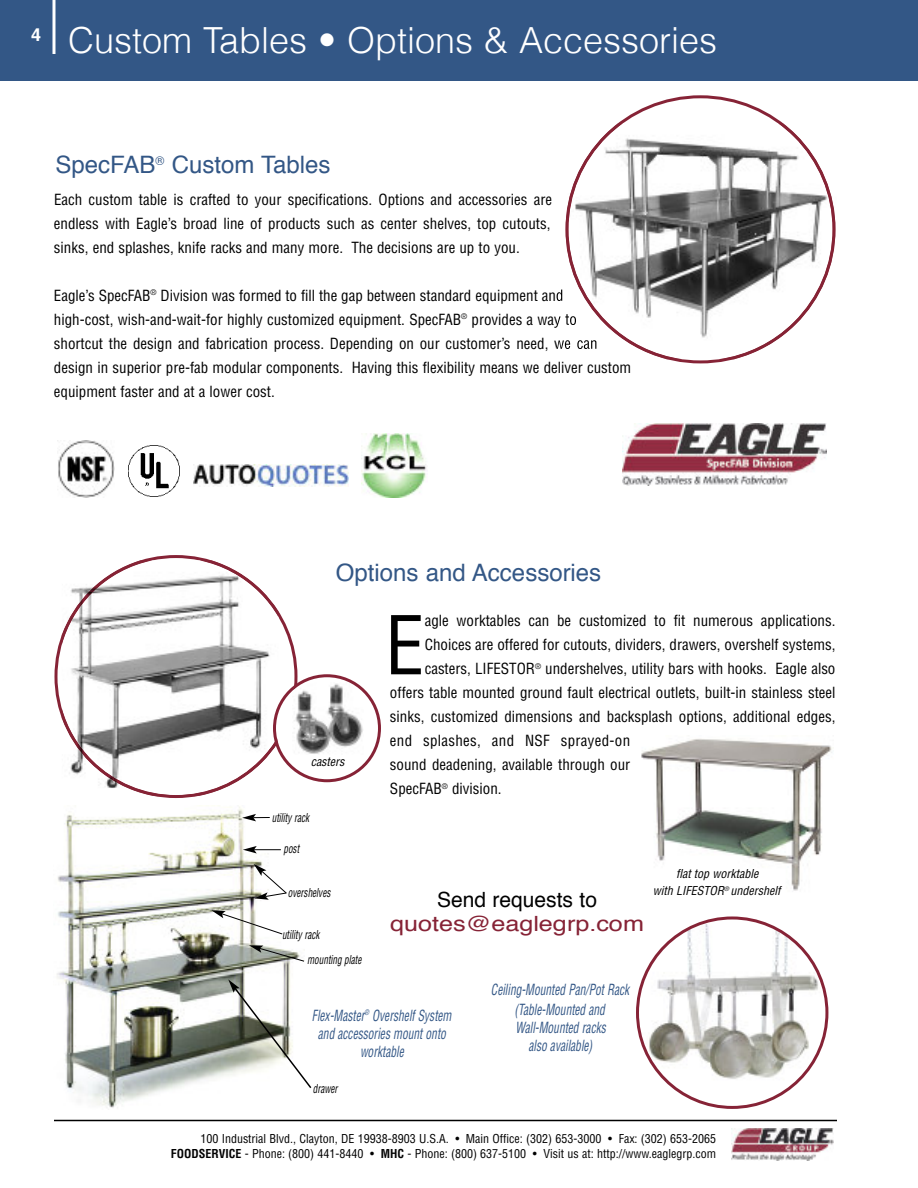
<style>
.page{position:relative;width:918px;height:1188px;background:#fff}
.page>*{position:absolute;margin:0;border:0;box-sizing:border-box;transform-origin:0 0}
.t1{font:condensed 78.9px "Helvetica";color:#000}
.t2{font:300 36px "Helvetica";color:#fff}
.t3{font:24px "Helvetica";color:#335786}
.t4{font:21px "Helvetica";color:#862336;scale:1.2 1}
.t5{font:21px "Helvetica";color:#000}
.t6{font:condensed 15px/24px "Helvetica";color:#000;text-align:justify}
.t7{font:italic condensed 15px/18px "Helvetica";color:#335786;text-align:center;scale:.76 1}
.t8{font:condensed 15px "Helvetica";letter-spacing:.02em;color:#000}
.t9{font:condensed 12px/15px "Helvetica";color:#000;text-align:right}
.t10{font:italic condensed 12px/25.2px "Helvetica";color:#000;scale:.76 1}
.t11{font:italic condensed 12px/17.1px "Helvetica";color:#000;text-align:center}
.s1{font-weight:700}
</style>
<div class="page">
<img style="left:731px;top:1129px;width:103px;height:32px">
<hr style="left:54px;top:1120px;width:783px;height:1px;background:#000">
<div style="left:0;top:0;width:918px;height:81px;background:#335786"></div>
<hr style="left:52px;top:0;width:3px;height:54px;background:#fff">
<svg style="left:636px;top:916px;width:192px;height:193px"></svg>
<img style="left:57px;top:807px;width:233px;height:301px">
<svg style="left:54px;top:555px;width:243px;height:243px"></svg>
<img style="left:62px;top:560px;width:216px;height:148px">
<img style="left:199px;top:560px;width:79px;height:57px">
<img style="left:62px;top:708px;width:216px;height:88px">
<img style="left:62px;top:560px;width:91px;height:85px">
<svg style="left:273px;top:674px;width:108px;height:108px"></svg>
<img style="left:641px;top:739px;width:191px;height:152px">
<svg style="left:242px;top:814px;width:29px;height:7px"></svg>
<svg style="left:243px;top:846px;width:38px;height:7px"></svg>
<svg style="left:254px;top:864px;width:33px;height:36px"></svg>
<svg style="left:249px;top:945px;width:56px;height:17px"></svg>
<svg style="left:211px;top:910px;width:72px;height:25px"></svg>
<svg style="left:228px;top:979px;width:84px;height:111px"></svg>
<img style="left:623px;top:424px;width:203px;height:61px">
<img style="left:193px;top:465px;width:155px;height:21px">
<img style="left:361px;top:434px;width:66px;height:63px">
<img style="left:58px;top:440px;width:56px;height:58px">
<img style="left:128px;top:445px;width:52px;height:51px">
<svg style="left:618px;top:95px;width:165px;height:268px"></svg>
<img style="left:556px;top:289px;width:9px;height:60px">
<img style="left:556px;top:314px;width:9px;height:14px">
<img style="left:682px;top:123px;width:37px;height:236px">
<img style="left:719px;top:123px;width:116px;height:236px">
<img style="left:565px;top:123px;width:117px;height:236px">
<h2 class="t2" style="left:31px;top:25px;width:688px"><sup>4</sup> Custom Tables • Options &amp; Accessories</h2>
<h3 class="t3" style="left:56px;top:155px;width:277px">SpecFAB<sup>®</sup> Custom Tables</h3>
<p class="t6" style="left:54px;top:188px;width:500px">Each custom table is crafted to your specifications. Options and accessories are endless with Eagle’s broad line of products such as center shelves, top cutouts, sinks, end splashes, knife racks and many more. The decisions are up to you.</p>
<p class="t6" style="left:54px;top:284px;width:579px;text-align:left">Eagle’s SpecFAB<sup>®</sup> Division was formed to fill the gap between standard equipment and<br>high-cost, wish-and-wait-for highly customized equipment. SpecFAB<sup>®</sup> provides a way to<br>shortcut the design and fabrication process. Depending on our customer’s need, we can design in superior pre-fab modular components. Having this flexibility means we deliver custom equipment faster and at a lower cost.</p>
<h3 class="t3" style="left:336px;top:562px;width:267px">Options and Accessories</h3>
<p class="t11" style="left:311px;top:753px;width:35px">casters</p>
<p class="t10" style="left:272px;top:805px;width:51px">utility rack</p>
<p class="t10" style="left:283px;top:837px;width:22px">post</p>
<p class="t10" style="left:288px;top:880px;width:58px">overshelves</p>
<p class="t10" style="left:307px;top:922px;width:73px;text-indent:-25px">utility rack<br>mounting plate</p>
<h1 class="t1" style="left:385px;top:601px;width:41px">E</h1>
<p class="t6" style="left:425px;top:609px;width:412px">agle worktables can be customized to fit numerous applications.</p>
<p class="t6" style="left:425px;top:633px;width:412px">Choices are offered for cutouts, dividers, drawers, overshelf systems,</p>
<p class="t6" style="left:425px;top:657px;width:412px">casters, LIFESTOR<sup>®</sup> undershelves, utility bars with hooks. Eagle also</p>
<p class="t6" style="left:390px;top:681px;width:447px">offers table mounted ground fault electrical outlets, built-in stainless steel</p>
<p class="t6" style="left:390px;top:705px;width:447px">sinks, customized dimensions and backsplash options, additional edges,</p>
<p class="t8" style="left:390px;top:732px;width:242px">end splashes, and NSF sprayed-on</p>
<p class="t6" style="left:390px;top:753px;width:242px">sound deadening, available through our</p>
<p class="t6" style="left:390px;top:777px;width:113px">SpecFAB<sup>®</sup> division.</p>
<h3 class="t5" style="left:437px;top:890px;width:161px">Send requests to</h3>
<h3 class="t4" style="left:390px;top:914px;width:213px">quotes@eaglegrp.com</h3>
<p class="t11" style="left:653px;top:866px;width:129px">flat top worktable<br>with LIFESTOR<sup>®</sup> undershelf</p>
<p class="t7" style="left:312px;top:1007px;width:185px">Flex-Master<sup>®</sup> Overshelf System and accessories mount onto worktable</p>
<p class="t10" style="left:313px;top:1076px;width:34px">drawer</p>
<p class="t7" style="left:491px;top:979px;width:183px;line-height:20.1px">Ceiling-Mounted Pan/Pot Rack (Table-Mounted and</p>
<p class="t7" style="left:515px;top:1019px;width:121px">Wall-Mounted racks also available)</p>
<p class="t9" style="left:171px;top:1131px;width:547px">100 Industrial Blvd., Clayton, DE 19938-8903 U.S.A. • Main Office: (302) 653-3000 • Fax: (302) 653-2065<br><span class="s1">FOODSERVICE</span> - Phone: (800) 441-8440 • <span class="s1">MHC</span> - Phone: (800) 637-5100 • Visit us at: http://www.eaglegrp.com</p>
</div>
